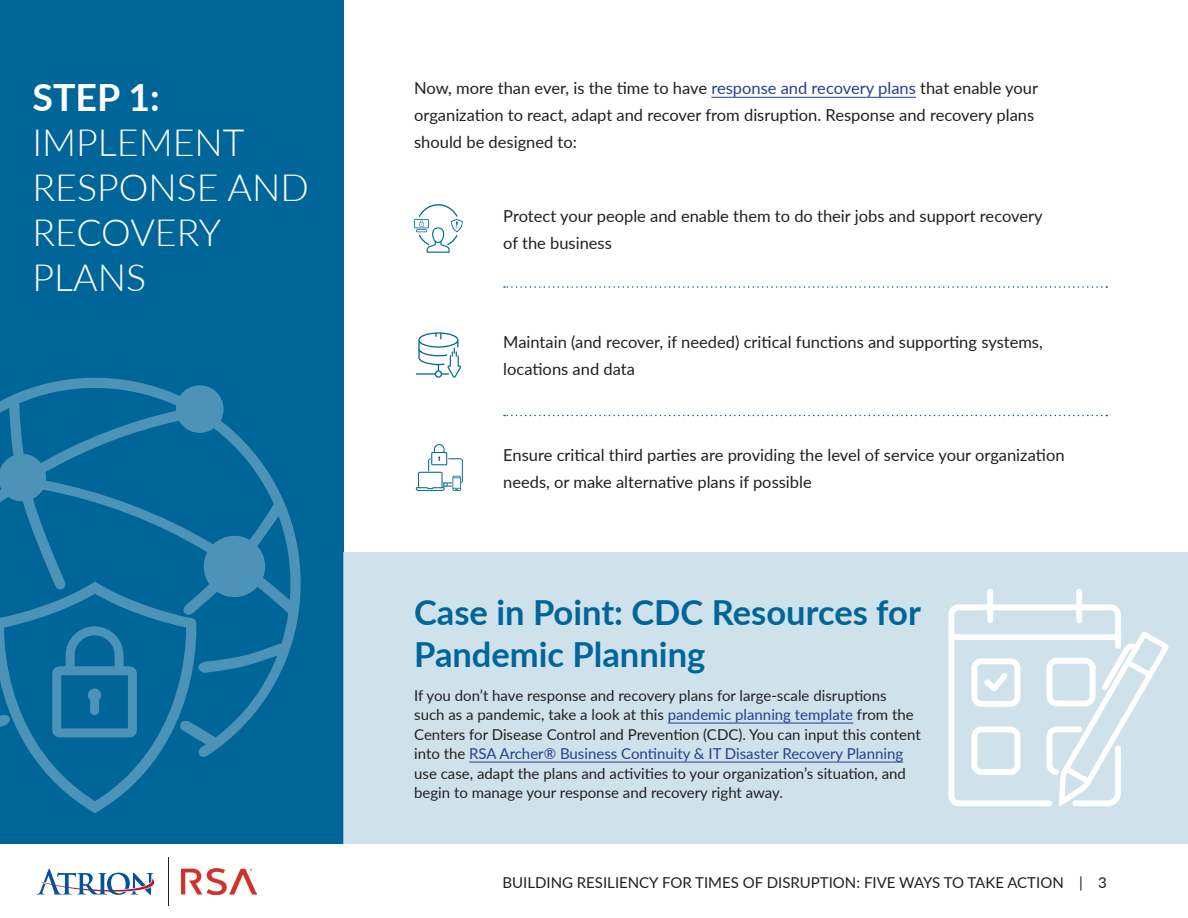
<style>
.page{position:relative;width:1188px;height:918px;background:#fff}
.page>*{position:absolute;margin:0;border:0;box-sizing:border-box;transform-origin:0 0}
.t1{font:300 37.5px/45px "Lato";color:#fff}
.t2{font:700 37.5px "Lato";color:#fff}
.t3{font:700 34.5px/42px "Lato";color:#069}
.t4{font:16.5px/27px "Lato";color:#231f20}
.t5{font:15px/19.5px "Lato";color:#231f20}
.s1{color:#253f8e}
</style>
<div class="page">
<hr style="left:168px;top:858px;width:1px;height:48px;background:#231f20">
<img style="left:182px;top:869px;width:74px;height:26px">
<svg style="left:37px;top:869px;width:118px;height:26px"></svg>
<div style="left:0;top:0;width:343px;height:843px;background:#069"></div>
<hr style="left:711px;top:97px;width:205px;height:1px;background:#253f8e">
<svg style="left:33px;top:757px;width:124px;height:56px"></svg>
<svg style="left:0;top:377px;width:301px;height:380px"></svg>
<svg style="left:52px;top:626px;width:85px;height:111px"></svg>
<svg style="left:504px;top:286px;width:603px;height:2px"></svg>
<svg style="left:504px;top:415px;width:603px;height:1px"></svg>
<svg style="left:414px;top:204px;width:49px;height:49px"></svg>
<svg style="left:416px;top:332px;width:45px;height:46px"></svg>
<svg style="left:416px;top:444px;width:47px;height:47px"></svg>
<div style="left:343px;top:552px;width:845px;height:291px;background:#cfe2ec"></div>
<svg style="left:948px;top:589px;width:221px;height:217px"></svg>
<hr style="left:668px;top:723px;width:185px;height:1px;background:#253f8e">
<hr style="left:469px;top:762px;width:434px;height:1px;background:#253f8e">
<h1 class="t2" style="left:33px;top:70px;width:129px">STEP 1:</h1>
<h1 class="t1" style="left:33px;top:119px;width:278px">IMPLEMENT<br>RESPONSE AND<br>RECOVERY<br>PLANS</h1>
<p class="t4" style="left:414px;top:74px;width:625px">Now, more than ever, is the time to have <span class="s1">response and recovery plans</span> that enable your organization to react, adapt and recover from disruption. Response and recovery plans should be designed to:</p>
<p class="t4" style="left:503px;top:201px;width:541px">Protect your people and enable them to do their jobs and support recovery of the business</p>
<p class="t4" style="left:503px;top:328px;width:541px">Maintain (and recover, if needed) critical functions and supporting systems, locations and data</p>
<p class="t4" style="left:503px;top:441px;width:563px">Ensure critical third parties are providing the level of service your organization needs, or make alternative plans if possible</p>
<h2 class="t3" style="left:414px;top:590px;width:508px">Case in Point: CDC Resources for<br>Pandemic Planning</h2>
<p class="t5" style="left:414px;top:685px;width:508px">If you don’t have response and recovery plans for large-scale disruptions<br>such as a pandemic, take a look at this <span class="s1">pandemic planning template</span> from the Centers for Disease Control and Prevention (CDC). You can input this content into the <span class="s1">RSA Archer® Business Continuity &amp; IT Disaster Recovery Planning </span>use case, adapt the plans and activities to your organization’s situation, and begin to manage your response and recovery right away.</p>
<p class="t5" style="left:502px;top:872px;width:606px">BUILDING RESILIENCY FOR TIMES OF DISRUPTION: FIVE WAYS TO TAKE ACTION | 3</p>
</div>
